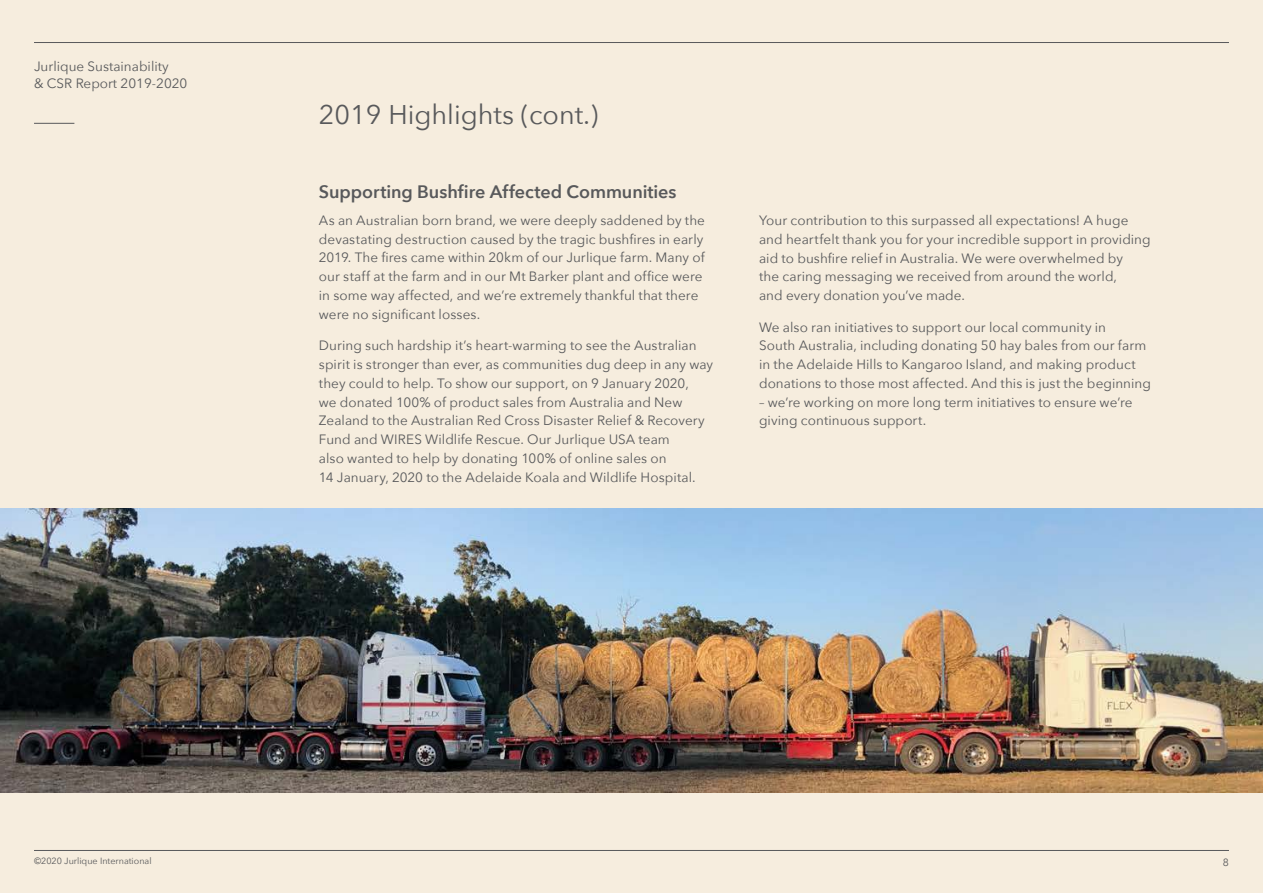
<style>
.page{position:relative;width:1263px;height:893px;background:#f6edde}
.page>*{position:absolute;margin:0;border:0;box-sizing:border-box;transform-origin:0 0}
.t1{font:27px "Avenir Next";color:#58595b}
.t2{font:600 18px "Avenir Next";color:#58595b}
.t3{font:13.5px/18.8px "Avenir Next";letter-spacing:.005em;color:#58595b}
.t4{font:10.5px "Avenir Next";color:#58595b}
.t5{font:9px "Avenir Next";color:#58595b}
</style>
<div class="page">
<img style="left:0;top:509px;width:1263px;height:283px">
<hr style="left:34px;top:42px;width:1195px;height:1px;background:#58595b">
<hr style="left:34px;top:123px;width:40px;height:1px;background:#58595b">
<hr style="left:34px;top:850px;width:1195px;height:1px;background:#58595b">
<p class="t3" style="left:34px;top:58px;width:155px;line-height:16.5px">Jurlique Sustainability<br>&amp; CSR Report 2019-2020</p>
<h1 class="t1" style="left:319px;top:92px;width:281px">2019 Highlights (cont.)</h1>
<h2 class="t2" style="left:319px;top:176px;width:359px">Supporting Bushfire Affected Communities</h2>
<p class="t3" style="left:319px;top:210px;width:388px">As an Australian born brand, we were deeply saddened by the devastating destruction caused by the tragic bushfires in early 2019. The fires came within 20km of our Jurlique farm. Many of our staff at the farm and in our Mt Barker plant and office were in some way affected, and we’re extremely thankful that there were no significant losses.</p>
<p class="t3" style="left:319px;top:336px;width:396px">During such hardship it’s heart‑warming to see the Australian spirit is stronger than ever, as communities dug deep in any way they could to help. To show our support, on 9 January 2020,<br>we donated 100% of product sales from Australia and New Zealand to the Australian Red Cross Disaster Relief &amp; Recovery Fund and WIRES Wildlife Rescue. Our Jurlique USA team<br>also wanted to help by donating 100% of online sales on<br>14 January, 2020 to the Adelaide Koala and Wildlife Hospital.</p>
<p class="t3" style="left:759px;top:210px;width:393px">Your contribution to this surpassed all expectations! A huge and heartfelt thank you for your incredible support in providing aid to bushfire relief in Australia. We were overwhelmed by<br>the caring messaging we received from around the world,<br>and every donation you’ve made.</p>
<p class="t3" style="left:759px;top:317px;width:393px">We also ran initiatives to support our local community in<br>South Australia, including donating 50 hay bales from our farm in the Adelaide Hills to Kangaroo Island, and making product donations to those most affected. And this is just the beginning</p>
<p class="t3" style="left:759px;top:392px;width:375px">– we’re working on more long term initiatives to ensure we’re giving continuous support.</p>
<p class="t5" style="left:34px;top:853px;width:119px">©2020 Jurlique International</p>
<p class="t4" style="left:1223px;top:854px;width:8px">8</p>
</div>
